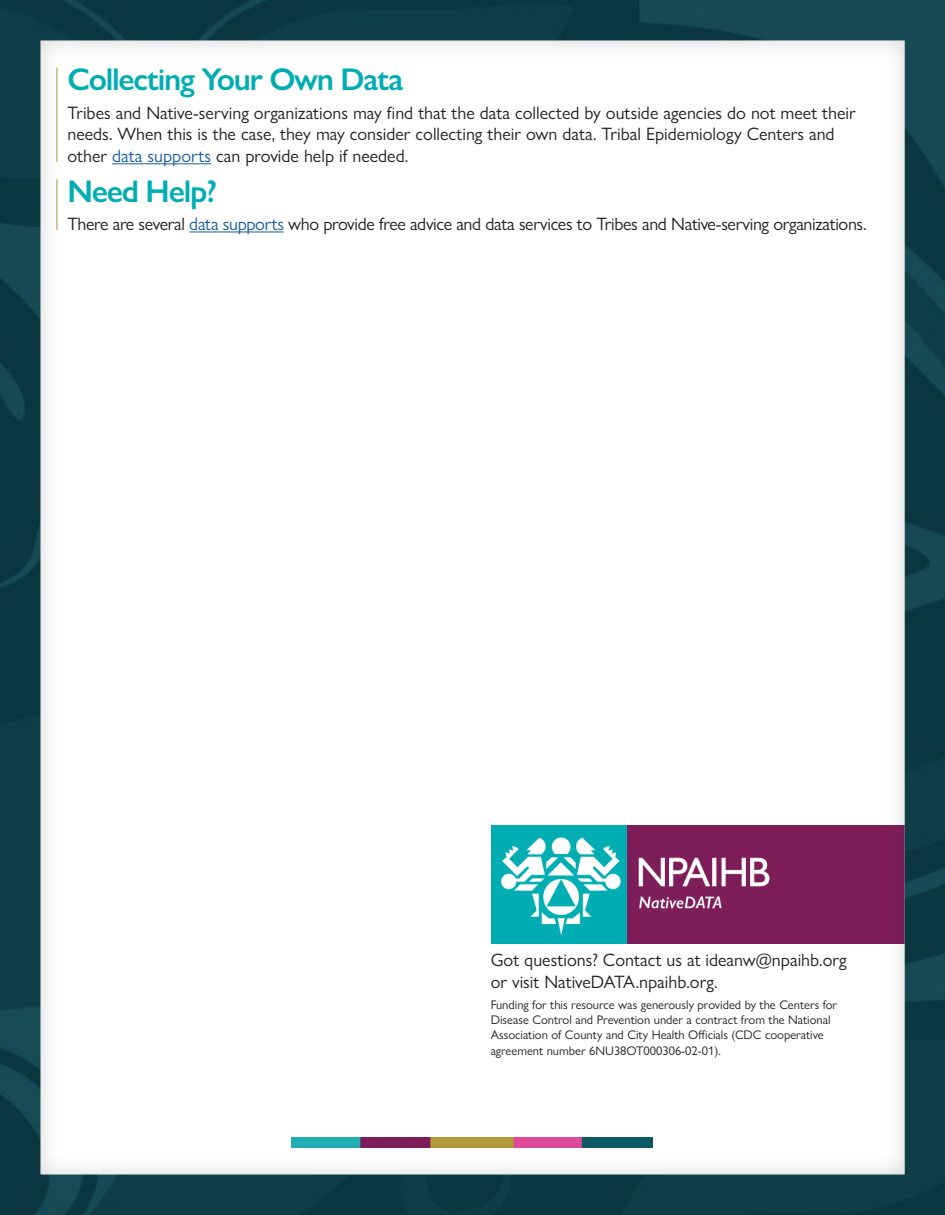
<style>
.page{position:relative;width:945px;height:1215px;background:#fff}
.page>*{position:absolute;margin:0;border:0;box-sizing:border-box;transform-origin:0 0}
.t1{font:600 31.5px "Gill Sans Nova";letter-spacing:-.04em;color:#00adb3}
.t2{font:18px/21.6px "Gill Sans Nova";color:#231f20}
.t3{font:18px "Gill Sans Nova";letter-spacing:-.02em;color:#231f20}
.t4{font:12.6px/15px "Gill Sans Nova";color:#231f20}
.s1{color:#175d9e}
</style>
<div class="page">
<img style="left:0;top:0;width:945px;height:1215px">
<p class="t1" style="left:68px;top:60px;width:337px">Collecting Your Own Data</p>
<p class="t2" style="left:68px;top:102px;width:790px">Tribes and Native-serving organizations may find that the data collected by outside agencies do not meet their needs. When this is the case, they may consider collecting their own data. Tribal Epidemiology Centers and other <span class="s1">data supports</span> can provide help if needed.</p>
<p class="t1" style="left:68px;top:172px;width:151px">Need Help?</p>
<p class="t3" style="left:68px;top:213px;width:801px">There are several <span class="s1">data supports</span> who provide free advice and data services to Tribes and Native-serving organizations.</p>
<p class="t2" style="left:491px;top:949px;width:358px">Got questions? Contact us at ideanw@npaihb.org or visit NativeDATA.npaihb.org.</p>
<p class="t4" style="left:491px;top:997px;width:348px">Funding for this resource was generously provided by the Centers for<br>Disease Control and Prevention under a contract from the National<br>Association of County and City Health Officials (CDC cooperative</p>
<p class="t4" style="left:491px;top:1043px;width:232px">agreement number 6NU38OT000306-02-01).</p>
</div>
